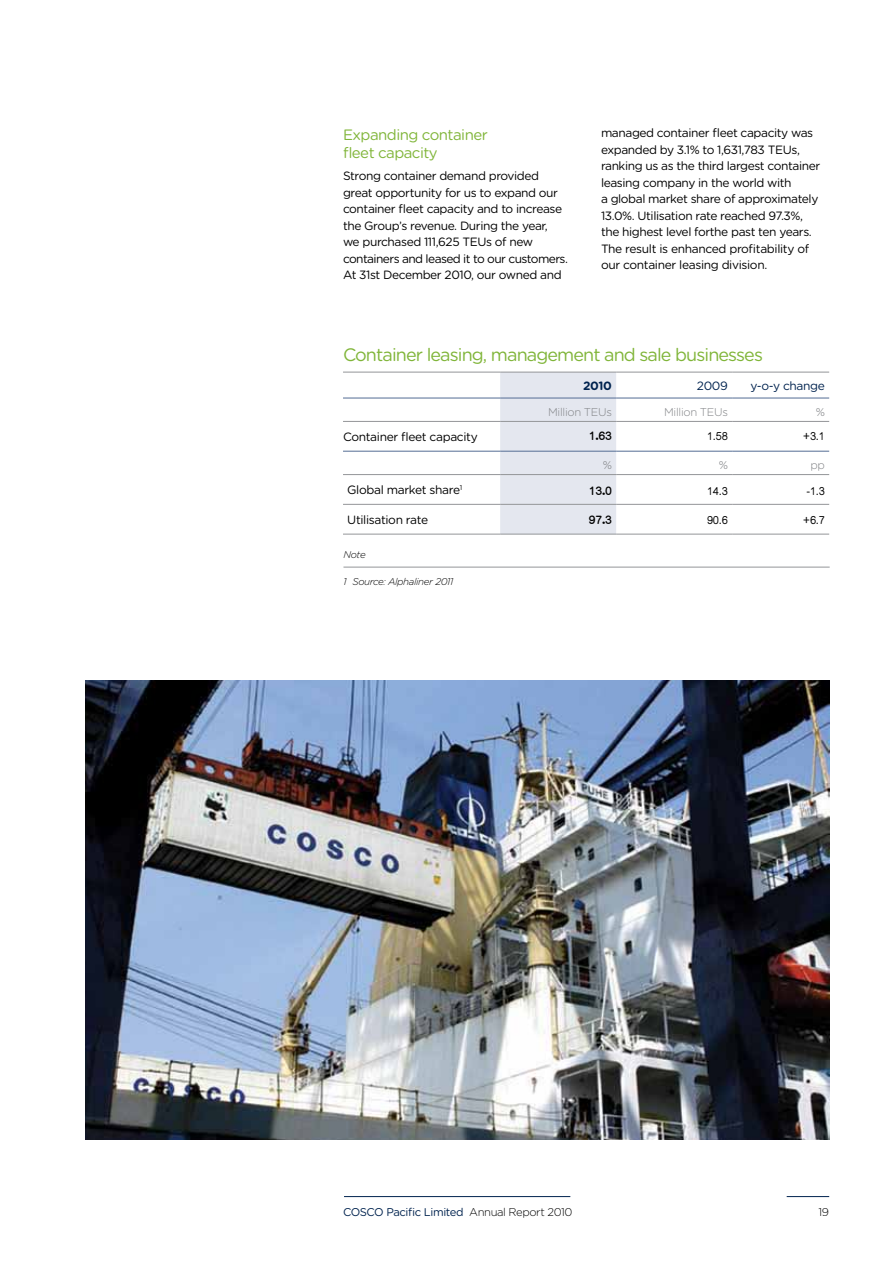
<style>
.page{position:relative;width:893px;height:1263px;background:#fff}
.page>*{position:absolute;margin:0;border:0;box-sizing:border-box;transform-origin:0 0}
.t1{font:18px "Gotham Rounded";letter-spacing:-.05em;color:#80b539}
.t2{font:15px/18px "Gotham Rounded";letter-spacing:-.035em;color:#80b539}
.t3{font:12px/16.5px "Gotham Rounded";letter-spacing:-.035em;color:#000}
.t4{font:12px "Gotham Rounded";letter-spacing:-.03em;color:#00234f}
.t5{font:700 12px "Gotham Rounded";color:#00234f}
.t6{font:11.25px "Gotham Rounded";letter-spacing:-.035em;color:#00234f}
.t7{font:300 11.25px "Gotham Rounded";letter-spacing:-.03em;color:#808285}
.t8{font:500 11.25px "M Yuen HK";color:#000}
.t9{font:800 11.25px "M Yuen HK";color:#000}
.t10{font:300 11.25px "Gotham Rounded";color:#000}
.t11{font:italic 300 9.75px "Gotham Rounded";letter-spacing:-.035em;color:#000}
.s1{font-weight:300;color:#000}
</style>
<div class="page">
<hr style="left:787px;top:1196px;width:42px;height:1px;background:#00234f">
<hr style="left:344px;top:1196px;width:226px;height:1px;background:#00234f">
<div style="left:500px;top:373px;width:116px;height:161px;background:#e4e7ef"></div>
<hr style="left:343px;top:372px;width:157px;height:1px;background:#939598">
<hr style="left:500px;top:372px;width:116px;height:1px;background:#939598">
<hr style="left:616px;top:372px;width:116px;height:1px;background:#939598">
<hr style="left:732px;top:372px;width:97px;height:1px;background:#939598">
<hr style="left:343px;top:397px;width:157px;height:2px;background:#5b7398">
<hr style="left:500px;top:397px;width:116px;height:2px;background:#5b7398">
<hr style="left:616px;top:397px;width:116px;height:2px;background:#5b7398">
<hr style="left:732px;top:397px;width:97px;height:2px;background:#5b7398">
<hr style="left:343px;top:421px;width:157px;height:1px;background:#939598">
<hr style="left:500px;top:421px;width:116px;height:1px;background:#939598">
<hr style="left:616px;top:421px;width:116px;height:1px;background:#939598">
<hr style="left:732px;top:421px;width:97px;height:1px;background:#939598">
<hr style="left:343px;top:451px;width:157px;height:1px;background:#5b7398">
<hr style="left:500px;top:451px;width:116px;height:1px;background:#5b7398">
<hr style="left:616px;top:451px;width:116px;height:1px;background:#5b7398">
<hr style="left:732px;top:451px;width:97px;height:1px;background:#5b7398">
<hr style="left:343px;top:474px;width:157px;height:1px;background:#939598">
<hr style="left:500px;top:474px;width:116px;height:1px;background:#939598">
<hr style="left:616px;top:474px;width:116px;height:1px;background:#939598">
<hr style="left:732px;top:474px;width:97px;height:1px;background:#939598">
<hr style="left:343px;top:504px;width:157px;height:1px;background:#939598">
<hr style="left:343px;top:534px;width:157px;height:1px;background:#939598">
<hr style="left:500px;top:504px;width:116px;height:1px;background:#939598">
<hr style="left:500px;top:534px;width:116px;height:1px;background:#939598">
<hr style="left:616px;top:504px;width:116px;height:1px;background:#939598">
<hr style="left:616px;top:534px;width:116px;height:1px;background:#939598">
<hr style="left:732px;top:504px;width:97px;height:1px;background:#939598">
<hr style="left:732px;top:534px;width:97px;height:1px;background:#939598">
<img style="left:85px;top:680px;width:744px;height:460px">
<hr style="left:343px;top:567px;width:487px;height:1px;background:#939598">
<p class="t2" style="left:343px;top:125px;width:146px">Expanding container fleet capacity</p>
<p class="t3" style="left:343px;top:167px;width:226px">Strong container demand provided great opportunity for us to expand our container fleet capacity and to increase the Group’s revenue. During the year,<br>we purchased 111,625 TEUs of new containers and leased it to our customers.<br>At 31st December 2010, our owned and</p>
<p class="t3" style="left:601px;top:125px;width:221px">managed container fleet capacity was expanded by 3.1% to 1,631,783 TEUs, ranking us as the third largest container leasing company in the world with<br>a global market share of approximately 13.0%. Utilisation rate reached 97.3%, the highest level forthe past ten years.<br>The result is enhanced profitability of our container leasing division.</p>
<p class="t1" style="left:343px;top:344px;width:421px">Container leasing, management and sale businesses</p>
<p class="t5" style="left:583px;top:377px;width:30px">2010</p>
<p class="t4" style="left:697px;top:378px;width:33px">2009</p>
<p class="t4" style="left:750px;top:378px;width:76px">y-o-y change</p>
<p class="t7" style="left:548px;top:405px;width:65px">Million TEUs</p>
<p class="t7" style="left:664px;top:405px;width:65px">Million TEUs</p>
<p class="t7" style="left:816px;top:405px;width:11px">%</p>
<p class="t3" style="left:343px;top:428px;width:136px">Container fleet capacity</p>
<p class="t9" style="left:589px;top:431px;width:24px">1.63</p>
<p class="t8" style="left:707px;top:430px;width:22px">1.58</p>
<p class="t8" style="left:803px;top:430px;width:24px">+3.1</p>
<p class="t7" style="left:603px;top:458px;width:11px">%</p>
<p class="t7" style="left:719px;top:458px;width:11px">%</p>
<p class="t7" style="left:810px;top:458px;width:16px">pp</p>
<p class="t3" style="left:347px;top:482px;width:117px">Global market share<sup>1</sup></p>
<p class="t9" style="left:589px;top:485px;width:24px">13.0</p>
<p class="t8" style="left:707px;top:485px;width:22px">14.3</p>
<p class="t8" style="left:807px;top:485px;width:20px">-1.3</p>
<p class="t3" style="left:347px;top:511px;width:82px">Utilisation rate</p>
<p class="t9" style="left:589px;top:514px;width:24px">97.3</p>
<p class="t8" style="left:707px;top:514px;width:22px">90.6</p>
<p class="t8" style="left:803px;top:514px;width:24px">+6.7</p>
<p class="t11" style="left:343px;top:549px;width:24px">Note</p>
<p class="t11" style="left:343px;top:576px;width:111px">1 Source: Alphaliner 2011</p>
<p class="t6" style="left:343px;top:1205px;width:231px">COSCO Pacific Limited <span class="s1">Annual Report 2010</span></p>
<p class="t10" style="left:819px;top:1205px;width:12px">19</p>
</div>
